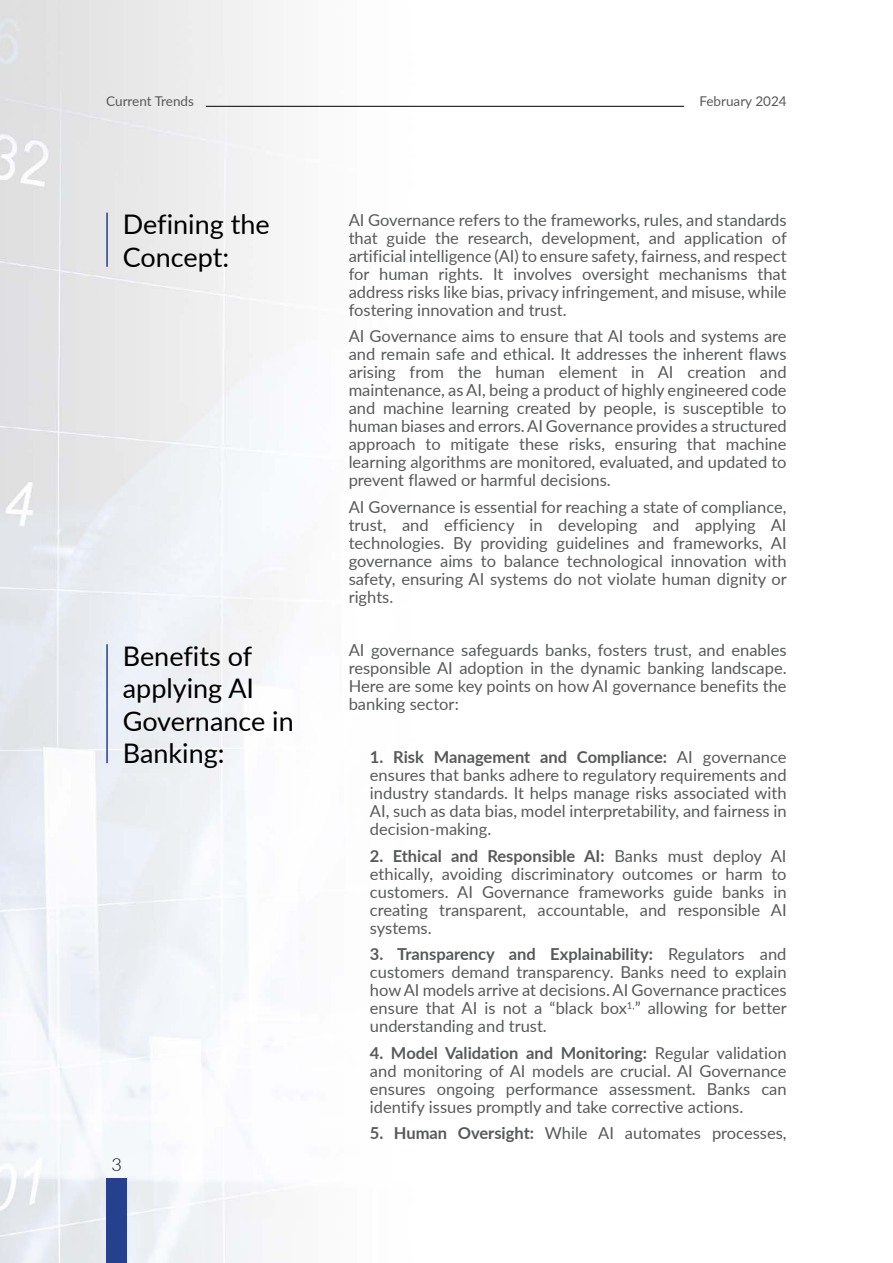
<style>
.page{position:relative;width:893px;height:1263px;background:#fff}
.page>*{position:absolute;margin:0;border:0;box-sizing:border-box;transform-origin:0 0}
.t1{font:27px/32.4px "Lato";color:#000}
.t2{font:300 18px "Lato";color:#000}
.t3{font:16.5px/18px "Lato";color:#58595b;text-align:justify}
.t4{font:13.5px "Lato";color:#58595b}
.s1{font-weight:700}
</style>
<div class="page">
<hr style="left:206px;top:106px;width:478px;height:1px;background:#000">
<div style="left:106px;top:1178px;width:21px;height:85px;background:#25408f"></div>
<hr style="left:106px;top:213px;width:2px;height:54px;background:#25408f">
<hr style="left:106px;top:644px;width:2px;height:119px;background:#25408f">
<p class="t4" style="left:106px;top:92px;width:89px">Current Trends</p>
<p class="t4" style="left:699px;top:92px;width:89px">February 2024</p>
<h1 class="t1" style="left:123px;top:207px;width:148px">Defining the<br>Concept:</h1>
<h1 class="t1" style="left:123px;top:639px;width:173px">Benefits of applying AI<br>Governance in<br>Banking:</h1>
<p class="t2" style="left:112px;top:1152px;width:12px">3</p>
<p class="t3" style="left:349px;top:210px;width:440px">AI Governance refers to the frameworks, rules, and standards that guide the research, development, and application of artificial intelligence (AI) to ensure safety, fairness, and respect for human rights. It involves oversight mechanisms that address risks like bias, privacy infringement, and misuse, while fostering innovation and trust.</p>
<p class="t3" style="left:349px;top:327px;width:439px">AI Governance aims to ensure that AI tools and systems are and remain safe and ethical. It addresses the inherent flaws arising from the human element in AI creation and maintenance, as AI, being a product of highly engineered code and machine learning created by people, is susceptible to human biases and errors. AI Governance provides a structured approach to mitigate these risks, ensuring that machine learning algorithms are monitored, evaluated, and updated to prevent flawed or harmful decisions.</p>
<p class="t3" style="left:349px;top:497px;width:440px">AI Governance is essential for reaching a state of compliance, trust, and efficiency in developing and applying AI technologies. By providing guidelines and frameworks, AI governance aims to balance technological innovation with safety, ensuring AI systems do not violate human dignity or rights.</p>
<p class="t3" style="left:349px;top:640px;width:439px">AI governance safeguards banks, fosters trust, and enables responsible AI adoption in the dynamic banking landscape.<br>Here are some key points on how AI governance benefits the banking sector:</p>
<p class="t3" style="left:370px;top:747px;width:418px"><span class="s1">1. Risk Management and Compliance:</span> AI governance ensures that banks adhere to regulatory requirements and industry standards. It helps manage risks associated with AI, such as data bias, model interpretability, and fairness in decision-making.</p>
<p class="t3" style="left:370px;top:846px;width:418px"><span class="s1">2. Ethical and Responsible AI:</span> Banks must deploy AI ethically, avoiding discriminatory outcomes or harm to customers. AI Governance frameworks guide banks in creating transparent, accountable, and responsible AI systems.</p>
<p class="t3" style="left:370px;top:944px;width:419px"><span class="s1">3. Transparency and Explainability:</span> Regulators and customers demand transparency. Banks need to explain how AI models arrive at decisions. AI Governance practices ensure that AI is not a “black box<sup>1,</sup>” allowing for better understanding and trust.</p>
<p class="t3" style="left:370px;top:1043px;width:418px"><span class="s1">4. Model Validation and Monitoring:</span> Regular validation and monitoring of AI models are crucial. AI Governance ensures ongoing performance assessment. Banks can identify issues promptly and take corrective actions.</p>
<p class="t3" style="left:370px;top:1123px;width:418px"><span class="s1">5. Human Oversight:</span> While AI automates processes,</p>
</div>
